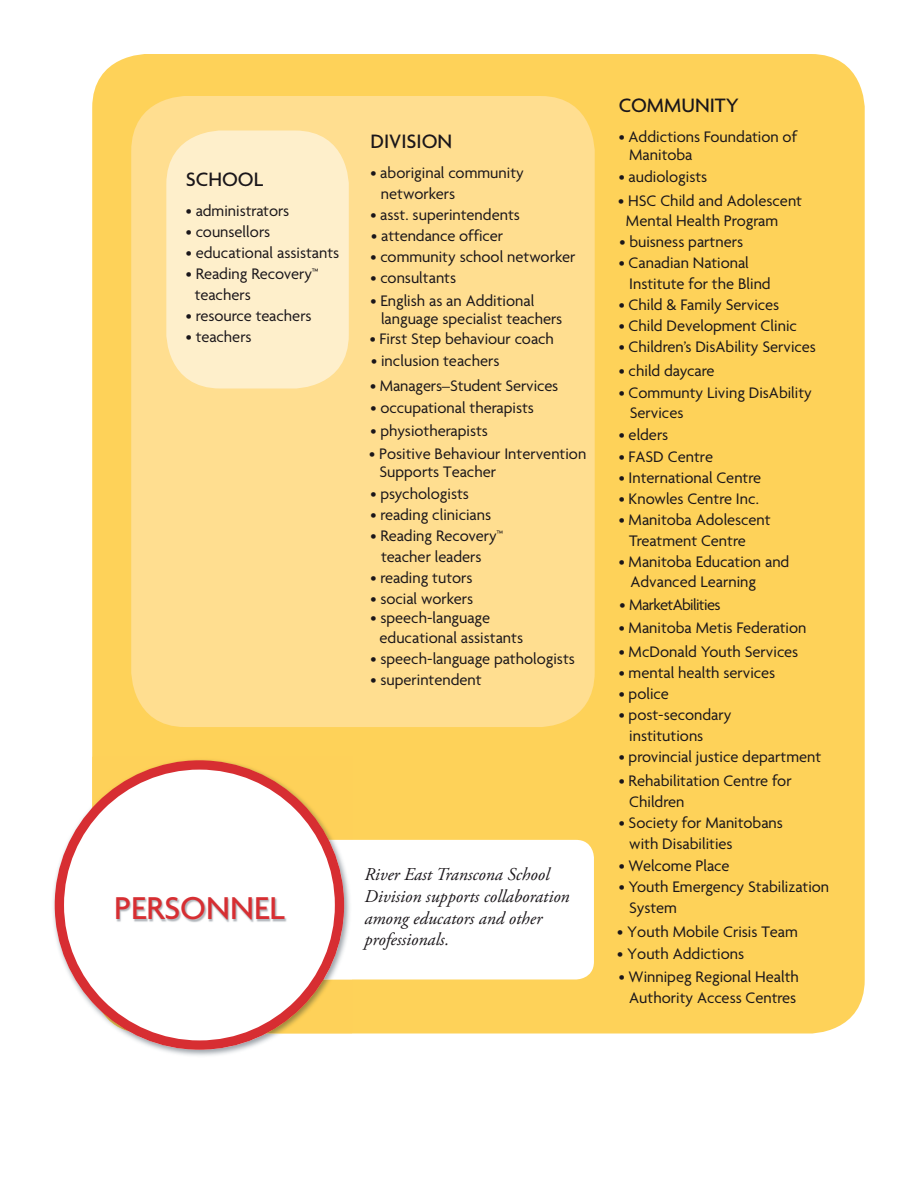
<style>
.page{position:relative;width:918px;height:1188px;background:#fff}
.page>*{position:absolute;margin:0;border:0;box-sizing:border-box;transform-origin:0 0}
.t1{font:500 34.2px "Agenda";color:#d72e32}
.t2{font:500 21px "Agenda";color:#1a161a}
.t3{font:italic 18px/21.6px "Adobe Garamond Pro";color:#1a161a}
.t4{font:16.5px/21px "Agenda";color:#1a161a}
.t5{font:16.5px "Agenda";letter-spacing:-.04em;color:#1a161a}
</style>
<div class="page">
<div style="left:92px;top:54px;width:773px;height:980px;background:#fed259;border-radius:54px"></div>
<div style="left:131px;top:96px;width:464px;height:631px;background:#ffde90;border-radius:55px"></div>
<div style="left:166px;top:131px;width:183px;height:258px;background:#feefcb;border-radius:54px"></div>
<div style="left:303px;top:840px;width:291px;height:140px;background:#fff;border-radius:18px"></div>
<img style="left:53px;top:885px;width:189px;height:171px">
<img style="left:344px;top:867px;width:8px;height:113px">
<svg style="left:55px;top:760px;width:289px;height:290px;fill:#fff"></svg>
<img style="left:116px;top:897px;width:171px;height:26px">
<p class="t2" style="left:186px;top:166px;width:79px">SCHOOL</p>
<p class="t4" style="left:186px;top:199px;width:105px">• administrators</p>
<p class="t4" style="left:186px;top:220px;width:86px">• counsellors</p>
<p class="t4" style="left:186px;top:241px;width:155px">• educational assistants</p>
<p class="t4" style="left:195px;top:262px;width:125px;text-indent:-9px">• Reading Recovery™ teachers</p>
<p class="t4" style="left:186px;top:304px;width:127px">• resource teachers</p>
<p class="t4" style="left:186px;top:325px;width:67px">• teachers</p>
<p class="t2" style="left:370px;top:128px;width:83px">DIVISION</p>
<p class="t4" style="left:381px;top:161px;width:144px;text-indent:-10px">• aboriginal community networkers</p>
<p class="t4" style="left:370px;top:203px;width:151px">• asst. superintendents</p>
<p class="t4" style="left:370px;top:245px;width:207px">• community school networker</p>
<p class="t4" style="left:370px;top:266px;width:87px">• consultants</p>
<p class="t4" style="left:371px;top:225px;width:134px">• attendance officer</p>
<p class="t4" style="left:381px;top:291px;width:183px;line-height:18px;text-indent:-10px">• English as an Additional language specialist teachers</p>
<p class="t4" style="left:370px;top:328px;width:186px">• First Step behaviour coach</p>
<p class="t4" style="left:371px;top:350px;width:130px">• inclusion teachers</p>
<p class="t4" style="left:370px;top:397px;width:165px">• occupational therapists</p>
<p class="t4" style="left:370px;top:420px;width:119px">• physiotherapists</p>
<p class="t4" style="left:370px;top:375px;width:190px">• Managers–Student Services</p>
<p class="t4" style="left:379px;top:445px;width:208px;line-height:18px;text-indent:-10px">• Positive Behaviour Intervention<br>Supports Teacher</p>
<p class="t4" style="left:371px;top:483px;width:100px">• psychologists</p>
<p class="t4" style="left:371px;top:504px;width:122px">• reading clinicians</p>
<p class="t4" style="left:381px;top:525px;width:124px;text-indent:-11px">• Reading Recovery™ teacher leaders</p>
<p class="t4" style="left:371px;top:567px;width:103px">• reading tutors</p>
<p class="t4" style="left:371px;top:588px;width:104px">• social workers</p>
<p class="t4" style="left:380px;top:608px;width:145px;line-height:19.8px;text-indent:-9px">• speech-language educational assistants</p>
<p class="t4" style="left:371px;top:648px;width:206px">• speech-language pathologists</p>
<p class="t4" style="left:371px;top:669px;width:113px">• superintendent</p>
<h1 class="t1" style="left:114px;top:887px;width:172px">PERSONNEL</h1>
<p class="t3" style="left:364px;top:864px;width:207px">River East Transcona School<br>Division supports collaboration among educators and other professionals.</p>
<p class="t2" style="left:619px;top:93px;width:122px">COMMUNITY</p>
<p class="t4" style="left:629px;top:127px;width:170px;line-height:18px;text-indent:-10px">• Addictions Foundation of<br>Manitoba</p>
<p class="t4" style="left:619px;top:166px;width:90px">• audiologists</p>
<p class="t4" style="left:626px;top:190px;width:178px;line-height:19.8px;text-indent:-8px">• HSC Child and Adolescent<br>Mental Health Program</p>
<p class="t4" style="left:629px;top:252px;width:143px;text-indent:-11px">• Canadian National<br>Institute for the Blind</p>
<p class="t4" style="left:619px;top:294px;width:162px">• Child &amp; Family Services</p>
<p class="t4" style="left:619px;top:315px;width:180px">• Child Development Clinic</p>
<p class="t4" style="left:619px;top:336px;width:199px">• Children’s DisAbility Services</p>
<p class="t4" style="left:619px;top:360px;width:97px">• child daycare</p>
<p class="t4" style="left:619px;top:231px;width:125px">• buisness partners</p>
<p class="t4" style="left:630px;top:382px;width:184px;line-height:19.8px;text-indent:-11px">• Communty Living DisAbility<br>Services</p>
<p class="t4" style="left:619px;top:424px;width:51px">• elders</p>
<p class="t4" style="left:619px;top:467px;width:144px">• International Centre</p>
<p class="t4" style="left:619px;top:488px;width:142px">• Knowles Centre Inc.</p>
<p class="t4" style="left:629px;top:509px;width:143px;text-indent:-10px">• Manitoba Adolescent<br>Treatment Centre</p>
<p class="t4" style="left:630px;top:552px;width:161px;line-height:19.8px;text-indent:-12px">• Manitoba Education and<br>Advanced Learning</p>
<p class="t4" style="left:619px;top:617px;width:189px">• Manitoba Metis Federation</p>
<p class="t4" style="left:619px;top:446px;width:96px">• FASD Centre</p>
<p class="t5" style="left:619px;top:595px;width:103px">• MarketAbilities</p>
<p class="t4" style="left:619px;top:641px;width:181px">• McDonald Youth Services</p>
<p class="t4" style="left:619px;top:662px;width:158px">• mental health services</p>
<p class="t4" style="left:619px;top:683px;width:52px">• police</p>
<p class="t4" style="left:629px;top:704px;width:104px;text-indent:-10px">• post-secondary institutions</p>
<p class="t4" style="left:619px;top:746px;width:204px">• provincial justice department</p>
<p class="t4" style="left:629px;top:770px;width:164px;text-indent:-10px">• Rehabilitation Centre for<br>Children</p>
<p class="t4" style="left:629px;top:812px;width:155px;text-indent:-10px">• Society for Manitobans with Disabilities</p>
<p class="t4" style="left:619px;top:855px;width:112px">• Welcome Place</p>
<p class="t4" style="left:629px;top:876px;width:202px;text-indent:-10px">• Youth Emergency Stabilization<br>System</p>
<p class="t4" style="left:617px;top:921px;width:182px">• Youth Mobile Crisis Team</p>
<p class="t4" style="left:617px;top:943px;width:128px">• Youth Addictions</p>
<p class="t4" style="left:619px;top:966px;width:182px;text-align:center">• Winnipeg Regional Health<br>Authority Access Centres</p>
</div>
